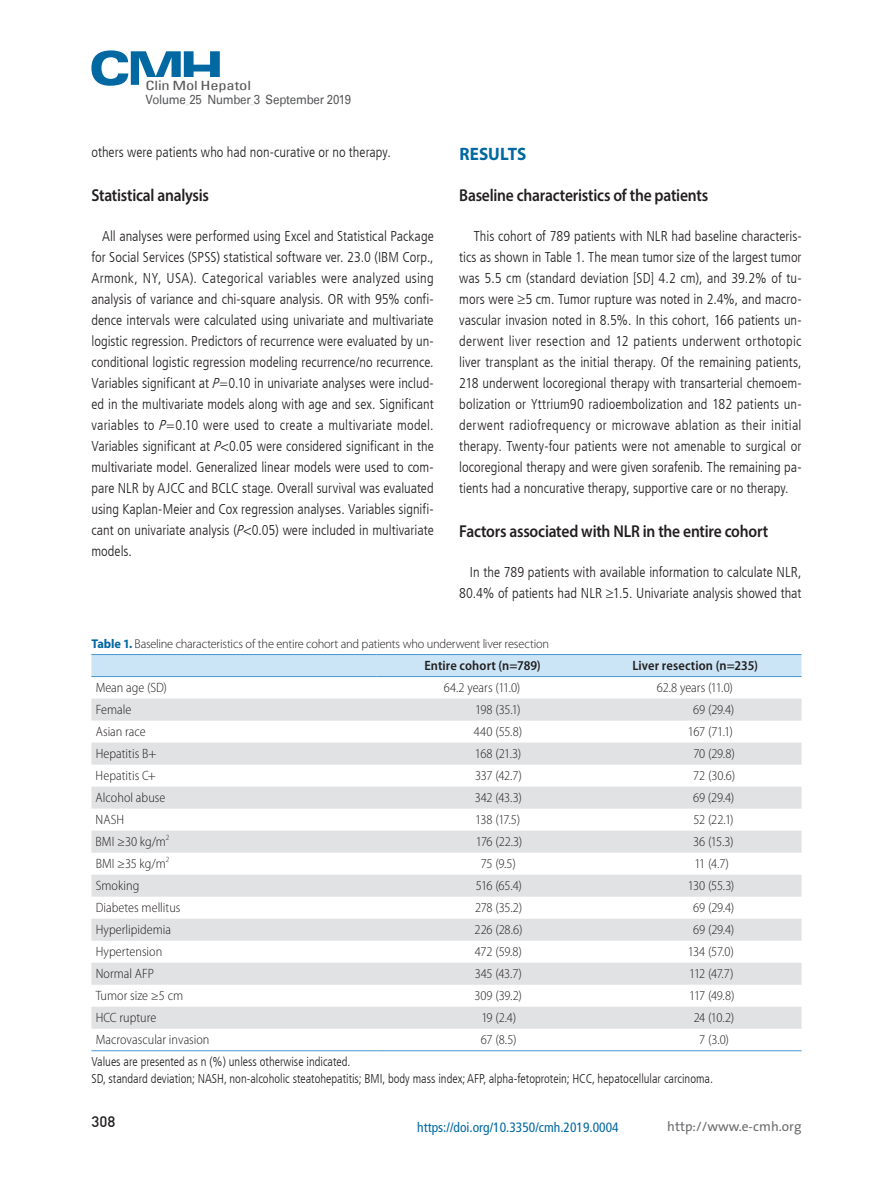
<style>
.page{position:relative;width:893px;height:1191px;background:#fff}
.page>*{position:absolute;margin:0;border:0;box-sizing:border-box;transform-origin:0 0}
.t1{font:700 18px "Myriad Pro";letter-spacing:.01em;color:#0168a1;scale:.95 1}
.t2{font:600 17.25px "Myriad Pro";letter-spacing:-.015em;color:#231f20;scale:.9 1}
.t3{font:15px "Dinmed";color:#231f20}
.t4{font:300 condensed 14.25px/21px "Frutiger LT";color:#231f20;text-align:justify}
.t5{font:300 semi-condensed 13.5px "Myriad Pro";color:#231f20}
.t6{font:600 semi-condensed 13.5px "Myriad Pro";letter-spacing:.01em;color:#231f20}
.t7{font:condensed 13.5px "Frutiger LT";color:#0168a1}
.t8{font:13.5px "The Sans";color:#6c6d70}
.t9{font:300 condensed 12.75px/16.5px "Frutiger LT";color:#231f20}
.t10{font:300 12.75px "Myriad Pro";letter-spacing:-.015em;color:#231f20}
.t11{font:12.75px/14.2px "Univers";letter-spacing:-.02em;color:#57585a;scale:.9 1}
.t12{font:300 semi-condensed 7.8px "Myriad Pro";color:#231f20}
.s1{font-stretch:condensed}
.s2{font-size:9px;color:#bcbdc0}
.s3{font-style:italic}
.s4{font-weight:700;color:#0168a1}
</style>
<div class="page">
<svg style="left:91px;top:50px;width:129px;height:36px"></svg>
<div style="left:144px;top:77px;width:83px;height:16px;background:#fff"></div>
<div style="left:91px;top:655px;width:710px;height:21px;background:#cbe5f7"></div>
<svg style="left:91px;top:698px;width:710px;height:330px;fill:#e1e2e4"></svg>
<hr style="left:91px;top:1050px;width:285px;height:1px;background:#4895d0">
<hr style="left:376px;top:1050px;width:213px;height:1px;background:#4895d0">
<hr style="left:589px;top:1050px;width:212px;height:1px;background:#4895d0">
<hr style="left:91px;top:654px;width:285px;height:1px;background:#4895d0">
<hr style="left:376px;top:654px;width:213px;height:1px;background:#4895d0">
<hr style="left:589px;top:654px;width:212px;height:1px;background:#4895d0">
<hr style="left:91px;top:676px;width:285px;height:1px;background:#4895d0">
<hr style="left:376px;top:676px;width:213px;height:1px;background:#4895d0">
<hr style="left:589px;top:676px;width:212px;height:1px;background:#4895d0">
<p class="t11" style="left:145px;top:78px;width:230px"><span class="s1">Clin Mol Hepatol<br></span>Volume<span class="s2">_</span>25 Number<span class="s2">_</span>3 September 2019</p>
<p class="t4" style="left:91px;top:141px;width:301px">others were patients who had non-curative or no therapy.</p>
<p class="t2" style="left:91px;top:184px;width:132px">Statistical analysis</p>
<p class="t4" style="left:91px;top:225px;width:344px;text-indent:11px">All analyses were performed using Excel and Statistical Package for Social Services (SPSS) statistical software ver. 23.0 (IBM Corp., Armonk, NY, USA). Categorical variables were analyzed using analysis of variance and chi-square analysis. OR with 95% confi&shy;dence intervals were calculated using univariate and multivariate logistic regression. Predictors of recurrence were evaluated by un&shy;conditional logistic regression modeling recurrence/no recurrence.<br>Variables significant at <span class="s3">P</span>=0.10 in univariate analyses were includ&shy;ed in the multivariate models along with age and sex. Significant variables to <span class="s3">P</span>=0.10 were used to create a multivariate model.<br>Variables significant at <span class="s3">P</span>&lt;0.05 were considered significant in the multivariate model. Generalized linear models were used to com&shy;pare NLR by AJCC and BCLC stage. Overall survival was evaluated using Kaplan-Meier and Cox regression analyses. Variables signifi&shy;cant on univariate analysis (<span class="s3">P</span>&lt;0.05) were included in multivariate models.</p>
<p class="t1" style="left:459px;top:142px;width:70px">RESULTS</p>
<p class="t2" style="left:459px;top:184px;width:278px">Baseline characteristics of the patients</p>
<p class="t4" style="left:459px;top:225px;width:344px;text-indent:15px">This cohort of 789 patients with NLR had baseline characteris&shy;tics as shown in Table 1. The mean tumor size of the largest tumor was 5.5 cm (standard deviation [SD] 4.2 cm), and 39.2% of tu&shy;mors were ≥5 cm. Tumor rupture was noted in 2.4%, and macro&shy;vascular invasion noted in 8.5%. In this cohort, 166 patients un&shy;derwent liver resection and 12 patients underwent orthotopic liver transplant as the initial therapy. Of the remaining patients, 218 underwent locoregional therapy with transarterial chemoem&shy;bolization or Yttrium90 radioembolization and 182 patients un&shy;derwent radiofrequency or microwave ablation as their initial therapy. Twenty-four patients were not amenable to surgical or locoregional therapy and were given sorafenib. The remaining pa&shy;tients had a noncurative therapy, supportive care or no therapy.</p>
<p class="t2" style="left:459px;top:520px;width:345px">Factors associated with NLR in the entire cohort</p>
<p class="t4" style="left:459px;top:561px;width:344px;text-align:right">In the 789 patients with available information to calculate NLR,<br>80.4% of patients had NLR ≥1.5. Univariate analysis showed that</p>
<p class="t10" style="left:91px;top:636px;width:459px"><span class="s4">TABLE 1.</span> Baseline characteristics of the entire cohort and patients who underwent liver resection</p>
<p class="t6" style="left:424px;top:657px;width:118px">Entire cohort (n=789)</p>
<p class="t6" style="left:632px;top:657px;width:127px">Liver resection (n=235)</p>
<p class="t5" style="left:96px;top:679px;width:73px">Mean age (SD)</p>
<p class="t5" style="left:444px;top:679px;width:78px">64.2 years (11.0)</p>
<p class="t5" style="left:657px;top:679px;width:78px">62.8 years (11.0)</p>
<p class="t5" style="left:96px;top:701px;width:37px">Female</p>
<p class="t5" style="left:475px;top:701px;width:47px">198 (35.1)</p>
<p class="t5" style="left:693px;top:701px;width:43px">69 (29.4)</p>
<p class="t5" style="left:96px;top:723px;width:52px">Asian race</p>
<p class="t5" style="left:474px;top:723px;width:50px">440 (55.8)</p>
<p class="t5" style="left:688px;top:723px;width:47px">167 (71.1)</p>
<p class="t5" style="left:96px;top:745px;width:62px">Hepatitis B+</p>
<p class="t5" style="left:475px;top:745px;width:48px">168 (21.3)</p>
<p class="t5" style="left:693px;top:745px;width:43px">70 (29.8)</p>
<p class="t5" style="left:96px;top:767px;width:62px">Hepatitis C+</p>
<p class="t5" style="left:475px;top:767px;width:48px">337 (42.7)</p>
<p class="t5" style="left:693px;top:767px;width:44px">72 (30.6)</p>
<p class="t5" style="left:96px;top:789px;width:71px">Alcohol abuse</p>
<p class="t5" style="left:475px;top:789px;width:49px">342 (43.3)</p>
<p class="t5" style="left:693px;top:789px;width:43px">69 (29.4)</p>
<p class="t5" style="left:96px;top:811px;width:30px">NASH</p>
<p class="t5" style="left:475px;top:811px;width:46px">138 (17.5)</p>
<p class="t5" style="left:693px;top:811px;width:42px">52 (22.1)</p>
<p class="t5" style="left:96px;top:833px;width:72px">BMI ≥30 kg/m</p>
<p class="t12" style="left:166px;top:832px;width:5px">2</p>
<p class="t5" style="left:476px;top:833px;width:48px">176 (22.3)</p>
<p class="t5" style="left:693px;top:833px;width:42px">36 (15.3)</p>
<p class="t5" style="left:96px;top:855px;width:72px">BMI ≥35 kg/m</p>
<p class="t12" style="left:166px;top:854px;width:5px">2</p>
<p class="t5" style="left:481px;top:855px;width:37px">75 (9.5)</p>
<p class="t5" style="left:694px;top:855px;width:36px">11 (4.7)</p>
<p class="t5" style="left:96px;top:877px;width:45px">Smoking</p>
<p class="t5" style="left:476px;top:877px;width:48px">516 (65.4)</p>
<p class="t5" style="left:688px;top:877px;width:48px">130 (55.3)</p>
<p class="t5" style="left:96px;top:899px;width:86px">Diabetes mellitus</p>
<p class="t5" style="left:475px;top:899px;width:49px">278 (35.2)</p>
<p class="t5" style="left:693px;top:899px;width:43px">69 (29.4)</p>
<p class="t5" style="left:96px;top:921px;width:77px">Hyperlipidemia</p>
<p class="t5" style="left:475px;top:921px;width:49px">226 (28.6)</p>
<p class="t5" style="left:693px;top:921px;width:43px">69 (29.4)</p>
<p class="t5" style="left:96px;top:943px;width:68px">Hypertension</p>
<p class="t5" style="left:475px;top:943px;width:48px">472 (59.8)</p>
<p class="t5" style="left:688px;top:943px;width:48px">134 (57.0)</p>
<p class="t5" style="left:96px;top:965px;width:60px">Normal AFP</p>
<p class="t5" style="left:475px;top:965px;width:49px">345 (43.7)</p>
<p class="t5" style="left:689px;top:965px;width:46px">112 (47.7)</p>
<p class="t5" style="left:96px;top:987px;width:89px">Tumor size ≥5 cm</p>
<p class="t5" style="left:474px;top:987px;width:49px">309 (39.2)</p>
<p class="t5" style="left:689px;top:987px;width:47px">117 (49.8)</p>
<p class="t5" style="left:96px;top:1009px;width:62px">HCC rupture</p>
<p class="t5" style="left:481px;top:1009px;width:36px">19 (2.4)</p>
<p class="t5" style="left:694px;top:1009px;width:42px">24 (10.2)</p>
<p class="t5" style="left:96px;top:1031px;width:115px">Macrovascular invasion</p>
<p class="t5" style="left:481px;top:1031px;width:37px">67 (8.5)</p>
<p class="t5" style="left:699px;top:1031px;width:31px">7 (3.0)</p>
<p class="t9" style="left:91px;top:1053px;width:623px">Values are presented as n (%) unless otherwise indicated.<br>SD, standard deviation; NASH, non-alcoholic steatohepatitis; BMI, body mass index; AFP, alpha-fetoprotein; HCC, hepatocellular carcinoma.</p>
<p class="t3" style="left:91px;top:1112px;width:25px">308</p>
<p class="t8" style="left:667px;top:1115px;width:136px">http://www.e-cmh.org</p>
<p class="t7" style="left:417px;top:1119px;width:203px">https://doi.org/10.3350/cmh.2019.0004</p>
</div>
